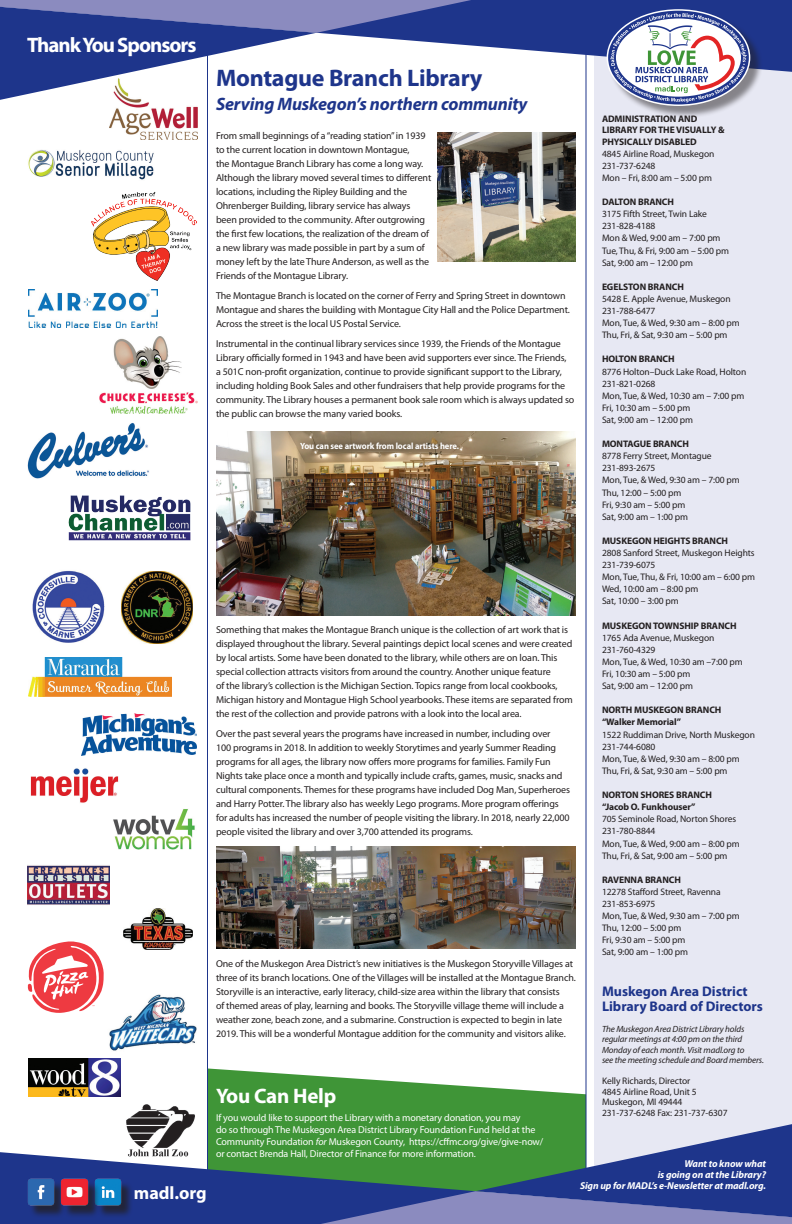
<style>
.page{position:relative;width:792px;height:1224px;background:#fff}
.page>*{position:absolute;margin:0;border:0;box-sizing:border-box;transform-origin:0 0}
.t1{font:700 24px "Myriad Pro";letter-spacing:-.01em;color:#1e358b}
.t2{font:700 21px "Myriad Pro";letter-spacing:-.05em;color:#fff}
.t3{font:700 21px "Myriad Pro";letter-spacing:-.01em;color:#fff}
.t4{font:italic 700 18px "Myriad Pro";letter-spacing:-.01em;color:#1e358b}
.t5{font:700 18px "Myriad Pro";color:#fff}
.t6{font:700 14px/15px "Myriad Pro";color:#1e358b}
.t7{font:10px/14px "Myriad Pro";letter-spacing:-.01em;color:#231f20}
.t8{font:10px/12px "Myriad Pro";letter-spacing:-.01em;color:#fff}
.t9{font:italic 700 10px/11px "Myriad Pro";letter-spacing:-.01em;color:#fff;text-align:right}
.t10{font:9.5px/12.1px "Myriad Pro";letter-spacing:-.01em;color:#231f20}
.t11{font:700 9.5px/11.5px "Myriad Pro";letter-spacing:-.01em;color:#231f20}
.t12{font:italic 9px/10.5px "Myriad Pro";letter-spacing:-.01em;color:#231f20}
.t13{font:700 9px "Myriad Pro";letter-spacing:-.01em;color:#fff;scale:.95 1}
.s1{font-style:italic}
</style>
<div class="page">
<img style="left:109px;top:994px;width:88px;height:57px">
<img style="left:29px;top:1059px;width:92px;height:37px">
<img style="left:126px;top:1104px;width:69px;height:48px">
<img style="left:27px;top:423px;width:122px;height:56px">
<img style="left:91px;top:192px;width:105px;height:89px">
<img style="left:109px;top:100px;width:89px;height:39px">
<img style="left:29px;top:289px;width:128px;height:39px">
<img style="left:122px;top:571px;width:70px;height:73px">
<img style="left:29px;top:657px;width:142px;height:40px">
<img style="left:30px;top:768px;width:89px;height:35px">
<img style="left:81px;top:713px;width:115px;height:42px">
<svg style="left:27px;top:941px;width:77px;height:72px"></svg>
<img style="left:123px;top:908px;width:70px;height:42px">
<img style="left:113px;top:809px;width:82px;height:40px">
<img style="left:32px;top:571px;width:73px;height:72px">
<img style="left:68px;top:495px;width:123px;height:46px">
<svg style="left:208px;top:1068px;width:378px;height:84px;fill:#3f9537"></svg>
<hr style="left:586px;top:0;width:1px;height:1224px;background:#1e358b">
<hr style="left:207px;top:0;width:1px;height:1224px;background:#1e358b">
<div style="left:594px;top:0;width:198px;height:1224px;background:#e7e8f3"></div>
<svg style="left:471px;top:0;width:321px;height:72px;fill:#1e358b"></svg>
<svg style="left:0;top:0;width:471px;height:100px"></svg>
<svg style="left:0;top:1152px;width:321px;height:72px;background:#365389"></svg>
<svg style="left:321px;top:1124px;width:471px;height:100px;background:#507683"></svg>
<div style="left:29px;top:1181px;width:37px;height:37px;background:#231f20;opacity:.75"></div>
<img style="left:27px;top:1179px;width:27px;height:27px">
<div style="left:97px;top:1181px;width:36px;height:37px;background:#231f20;opacity:.75"></div>
<img style="left:94px;top:1179px;width:28px;height:27px">
<div style="left:63px;top:1181px;width:37px;height:37px;background:#231f20;opacity:.75"></div>
<img style="left:61px;top:1179px;width:27px;height:27px">
<div style="left:609px;top:11px;width:154px;height:107px;background:#231f20;opacity:.5"></div>
<svg style="left:608px;top:11px;width:141px;height:93px;background:#aeb1c8"></svg>
<img style="left:438px;top:132px;width:138px;height:130px">
<img style="left:216px;top:846px;width:360px;height:102px">
<img style="left:216px;top:432px;width:360px;height:183px">
<img style="left:99px;top:336px;width:99px;height:78px">
<img style="left:27px;top:865px;width:83px;height:40px">
<img style="left:28px;top:150px;width:126px;height:30px">
<div style="left:295px;top:436px;width:170px;height:19px;background:#231f20;opacity:.75"></div>
<h2 class="t2" style="left:27px;top:32px;width:171px">Thank You Sponsors</h2>
<h3 class="t5" style="left:134px;top:1181px;width:74px">madl.org</h3>
<h1 class="t1" style="left:216px;top:63px;width:268px">Montague Branch Library</h1>
<h3 class="t4" style="left:216px;top:93px;width:313px">Serving Muskegon’s northern community</h3>
<p class="t7" style="left:216px;top:129px;width:217px">From small beginnings of a “reading station” in 1939 to the current location in downtown Montague,<br>the Montague Branch Library has come a long way.<br>Although the library moved several times to different locations, including the Ripley Building and the Ohrenberger Building, library service has always been provided to the community. After outgrowing the first few locations, the realization of the dream of a new library was made possible in part by a sum of money left by the late Thure Anderson, as well as the Friends of the Montague Library.</p>
<p class="t7" style="left:216px;top:289px;width:355px">The Montague Branch is located on the corner of Ferry and Spring Street in downtown<br>Montague and shares the building with Montague City Hall and the Police Department.<br>Across the street is the local US Postal Service.</p>
<p class="t7" style="left:216px;top:337px;width:360px">Instrumental in the continual library services since 1939, the Friends of the Montague Library officially formed in 1943 and have been avid supporters ever since. The Friends,<br>a 501C non-profit organization, continue to provide significant support to the Library, including holding Book Sales and other fundraisers that help provide programs for the community. The Library houses a permanent book sale room which is always updated so the public can browse the many varied books.</p>
<p class="t13" style="left:300px;top:440px;width:169px">You can see artwork from local artists here.</p>
<p class="t7" style="left:216px;top:623px;width:358px">Something that makes the Montague Branch unique is the collection of art work that is displayed throughout the library. Several paintings depict local scenes and were created by local artists. Some have been donated to the library, while others are on loan. This special collection attracts visitors from around the country. Another unique feature<br>of the library’s collection is the Michigan Section. Topics range from local cookbooks, Michigan history and Montague High School yearbooks. These items are separated from the rest of the collection and provide patrons with a look into the local area.</p>
<p class="t7" style="left:216px;top:727px;width:355px">Over the past several years the programs have increased in number, including over<br>100 programs in 2018. In addition to weekly Storytimes and yearly Summer Reading programs for all ages, the library now offers more programs for families. Family Fun Nights take place once a month and typically include crafts, games, music, snacks and cultural components. Themes for these programs have included Dog Man, Superheroes and Harry Potter. The library also has weekly Lego programs. More program offerings for adults has increased the number of people visiting the library. In 2018, nearly 22,000 people visited the library and over 3,700 attended its programs.</p>
<p class="t7" style="left:216px;top:957px;width:361px">One of the Muskegon Area District’s new initiatives is the Muskegon Storyville Villages at three of its branch locations. One of the Villages will be installed at the Montague Branch.<br>Storyville is an interactive, early literacy, child-size area within the library that consists<br>of themed areas of play, learning and books. The Storyville village theme will include a weather zone, beach zone, and a submarine. Construction is expected to begin in late 2019. This will be a wonderful Montague addition for the community and visitors alike.</p>
<h2 class="t3" style="left:216px;top:1082px;width:122px">You Can Help</h2>
<p class="t8" style="left:216px;top:1111px;width:329px">If you would like to support the Library with a monetary donation, you may<br>do so through The Muskegon Area District Library Foundation Fund held at the Community Foundation <span class="s1">for</span> Muskegon County, https://cffmc.org/give/give-now/ or contact Brenda Hall, Director of Finance for more information.</p>
<p class="t11" style="left:602px;top:112px;width:124px">ADMINISTRATION AND<br>LIBRARY FOR THE VISUALLY &amp;<br>PHYSICALLY DISABLED</p>
<p class="t10" style="left:602px;top:147px;width:114px">4845 Airline Road, Muskegon<br>231-737-6248<br>Mon – Fri, 8:00 am – 5:00 pm</p>
<p class="t11" style="left:602px;top:196px;width:74px">DALTON BRANCH</p>
<p class="t10" style="left:602px;top:208px;width:128px">3175 Fifth Street, Twin Lake<br>231-828-4188<br>Mon &amp; Wed, 9:00 am – 7:00 pm<br>Tue, Thu, &amp; Fri, 9:00 am – 5:00 pm<br>Sat, 9:00 am – 12:00 pm</p>
<p class="t11" style="left:602px;top:281px;width:83px">EGELSTON BRANCH</p>
<p class="t10" style="left:602px;top:293px;width:139px">5428 E. Apple Avenue, Muskegon<br>231-788-6477<br>Mon, Tue, &amp; Wed, 9:30 am – 8:00 pm<br>Thu, Fri, &amp; Sat, 9:30 am – 5:00 pm</p>
<p class="t11" style="left:602px;top:353px;width:74px">HOLTON BRANCH</p>
<p class="t10" style="left:602px;top:365px;width:146px">8776 Holton–Duck Lake Road, Holton<br>231-821-0268<br>Mon, Tue, &amp; Wed, 10:30 am – 7:00 pm<br>Fri, 10:30 am – 5:00 pm<br>Sat, 9:00 am – 12:00 pm</p>
<p class="t11" style="left:602px;top:438px;width:88px">MONTAGUE BRANCH</p>
<p class="t10" style="left:602px;top:450px;width:139px">8778 Ferry Street, Montague<br>231-893-2675<br>Mon, Tue, &amp; Wed, 9:30 am – 7:00 pm<br>Thu, 12:00 – 5:00 pm<br>Fri, 9:30 am – 5:00 pm<br>Sat, 9:00 am – 1:00 pm</p>
<p class="t11" style="left:602px;top:535px;width:128px">MUSKEGON HEIGHTS BRANCH</p>
<p class="t10" style="left:602px;top:547px;width:155px">2808 Sanford Street, Muskegon Heights<br>231-739-6075<br>Mon, Tue, Thu, &amp; Fri, 10:00 am – 6:00 pm<br>Wed, 10:00 am – 8:00 pm<br>Sat, 10:00 – 3:00 pm</p>
<p class="t11" style="left:602px;top:619px;width:136px">MUSKEGON TOWNSHIP BRANCH</p>
<p class="t10" style="left:602px;top:631px;width:142px">1765 Ada Avenue, Muskegon<br>231-760-4329<br>Mon, Tue, &amp; Wed, 10:30 am –7:00 pm<br>Fri, 10:30 am – 5:00 pm<br>Sat, 9:00 am – 12:00 pm</p>
<p class="t11" style="left:602px;top:704px;width:121px;line-height:12.1px">NORTH MUSKEGON BRANCH “Walker Memorial”</p>
<p class="t10" style="left:602px;top:728px;width:155px">1522 Ruddiman Drive, North Muskegon<br>231-744-6080<br>Mon, Tue, &amp; Wed, 9:30 am – 8:00 pm<br>Thu, Fri, &amp; Sat, 9:30 am – 5:00 pm</p>
<p class="t11" style="left:602px;top:789px;width:112px;line-height:12.1px">NORTON SHORES BRANCH “Jacob O. Funkhouser”</p>
<p class="t10" style="left:602px;top:813px;width:139px">705 Seminole Road, Norton Shores<br>231-780-8844<br>Mon, Tue, &amp; Wed, 9:00 am – 8:00 pm<br>Thu, Fri, &amp; Sat, 9:00 am – 5:00 pm</p>
<p class="t11" style="left:602px;top:874px;width:80px">RAVENNA BRANCH</p>
<p class="t10" style="left:602px;top:886px;width:139px">12278 Stafford Street, Ravenna<br>231-853-6975<br>Mon, Tue, &amp; Wed, 9:30 am – 7:00 pm<br>Thu, 12:00 – 5:00 pm<br>Fri, 9:30 am – 5:00 pm<br>Sat, 9:00 am – 1:00 pm</p>
<h3 class="t6" style="left:602px;top:983px;width:163px">Muskegon Area District<br>Library Board of Directors</h3>
<p class="t12" style="left:602px;top:1023px;width:164px">The Muskegon Area District Library holds regular meetings at 4:00 pm on the third Monday of each month. Visit madl.org to<br>see the meeting schedule and Board members.</p>
<p class="t10" style="left:602px;top:1076px;width:127px;line-height:10.5px">Kelly Richards, Director<br>4845 Airline Road, Unit 5<br>Muskegon, MI 49444<br>231-737-6248 Fax: 231-737-6307</p>
<p class="t9" style="left:580px;top:1158px;width:188px">Want to know what<br>is going on at the Library?<br>Sign up for MADL’s e-Newsletter at madl.org.</p>
</div>
